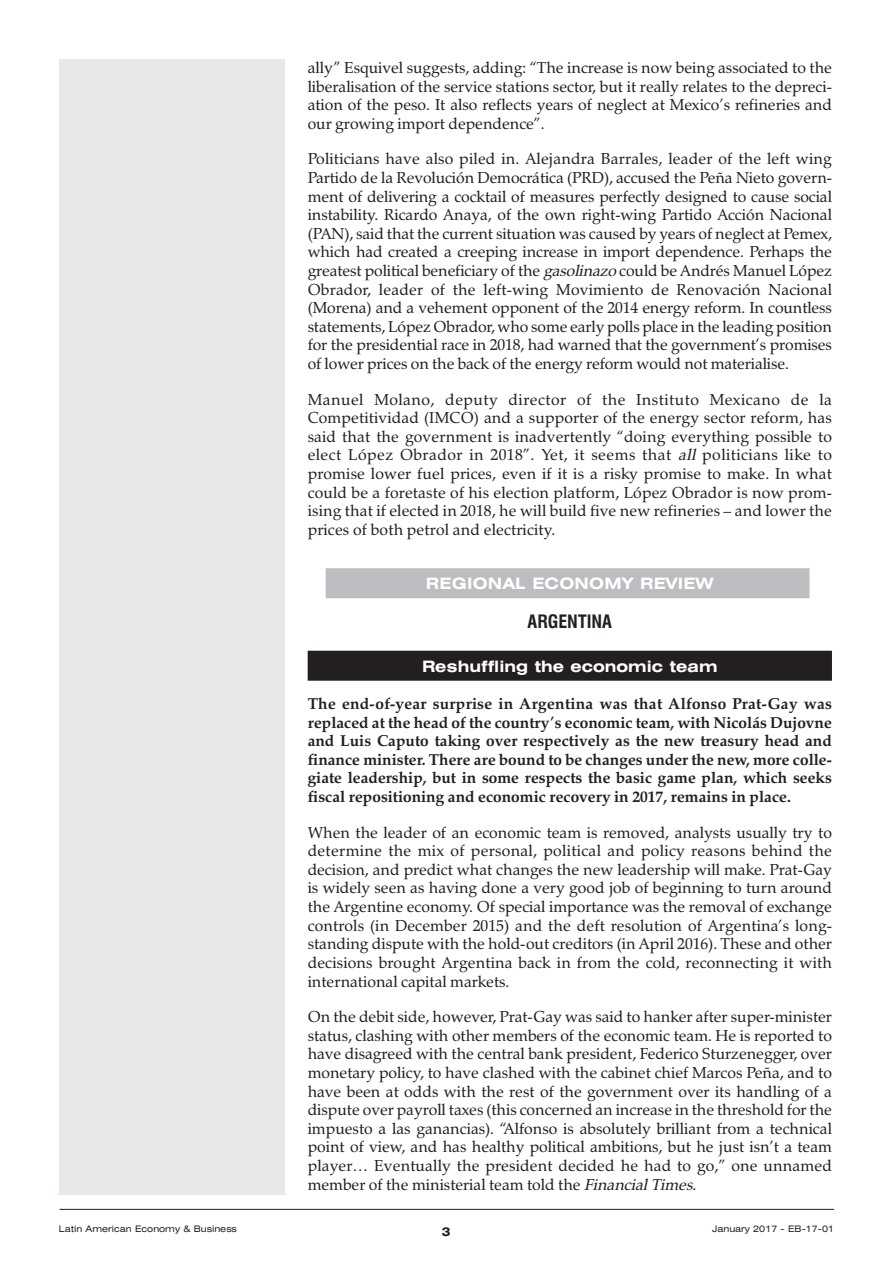
<style>
.page{position:relative;width:893px;height:1263px;background:#fff}
.page>*{position:absolute;margin:0;border:0;box-sizing:border-box;transform-origin:0 0}
.t1{font:700 condensed 18px "Swiss 721 BT";color:#231f20}
.t2{font:15.75px/18.6px "Zapf Calligraphic 801 BT";color:#231f20;text-align:justify}
.t3{font:700 15.75px/18.6px "Zapf Calligraphic 801 BT";color:#231f20;text-align:justify}
.t4{font:700 expanded 15.75px "Swiss 721 BT";color:#fff}
.t5{font:700 expanded 12px "Swiss 721 BT";color:#231f20}
.t6{font:expanded 9px "Swiss 721 BT";color:#231f20}
.s1{font-style:italic}
</style>
<div class="page">
<div style="left:326px;top:568px;width:483px;height:30px;background:#bcbdc0"></div>
<div style="left:308px;top:651px;width:524px;height:30px;background:#231f20"></div>
<div style="left:60px;top:60px;width:225px;height:1135px;background:#e7e8e9"></div>
<hr style="left:60px;top:1209px;width:774px;height:1px;background:#231f20">
<p class="t2" style="left:308px;top:58px;width:526px">ally” Esquivel suggests, adding: “The increase is now being associated to the liberalisation of the service stations sector, but it really relates to the depreci&shy;ation of the peso. It also reflects years of neglect at Mexico’s refineries and our growing import dependence”.</p>
<p class="t2" style="left:308px;top:150px;width:526px">Politicians have also piled in. Alejandra Barrales, leader of the left wing Partido de la Revolución Democrática (PRD), accused the Peña Nieto govern&shy;ment of delivering a cocktail of measures perfectly designed to cause social instability. Ricardo Anaya, of the own right-wing Partido Acción Nacional (PAN), said that the current situation was caused by years of neglect at Pemex, which had created a creeping increase in import dependence. Perhaps the greatest political beneficiary of the <span class="s1">gasolinazo</span>could be Andrés Manuel López Obrador, leader of the left-wing Movimiento de Renovación Nacional (Morena) and a vehement opponent of the 2014 energy reform. In countless statements, López Obrador, who some early polls place in the leading position for the presidential race in 2018, had warned that the government’s promises of lower prices on the back of the energy reform would not materialise.</p>
<p class="t2" style="left:308px;top:390px;width:526px">Manuel Molano, deputy director of the Instituto Mexicano de la Competitividad (IMCO) and a supporter of the energy sector reform, has said that the government is inadvertently “doing everything possible to elect López Obrador in 2018”. Yet, it seems that <span class="s1">all</span> politicians like to promise lower fuel prices, even if it is a risky promise to make. In what could be a foretaste of his election platform, López Obrador is now prom&shy;ising that if elected in 2018, he will build five new refineries – and lower the prices of both petrol and electricity.</p>
<p class="t4" style="left:426px;top:575px;width:289px">REGIONAL ECONOMY REVIEW</p>
<p class="t1" style="left:527px;top:611px;width:86px">ARGENTINA</p>
<p class="t4" style="left:422px;top:657px;width:297px">Reshuffling the economic team</p>
<p class="t3" style="left:308px;top:694px;width:526px">The end-of-year surprise in Argentina was that Alfonso Prat-Gay was replaced at the head of the country’s economic team, with Nicolás Dujovne and Luis Caputo taking over respectively as the new treasury head and finance minister. There are bound to be changes under the new, more colle&shy;giate leadership, but in some respects the basic game plan, which seeks fiscal repositioning and economic recovery in 2017, remains in place.</p>
<p class="t2" style="left:308px;top:823px;width:526px">When the leader of an economic team is removed, analysts usually try to determine the mix of personal, political and policy reasons behind the decision, and predict what changes the new leadership will make. Prat-Gay is widely seen as having done a very good job of beginning to turn around the Argentine economy. Of special importance was the removal of exchange controls (in December 2015) and the deft resolution of Argentina’s long&shy;standing dispute with the hold-out creditors (in April 2016). These and other decisions brought Argentina back in from the cold, reconnecting it with international capital markets.</p>
<p class="t2" style="left:308px;top:1007px;width:526px">On the debit side, however, Prat-Gay was said to hanker after super-minister status, clashing with other members of the economic team. He is reported to have disagreed with the central bank president, Federico Sturzenegger, over monetary policy, to have clashed with the cabinet chief Marcos Peña, and to have been at odds with the rest of the government over its handling of a dispute over payroll taxes (this concerned an increase in the threshold for the impuesto a las ganancias). “Alfonso is absolutely brilliant from a technical point of view, and has healthy political ambitions, but he just isn’t a team player… Eventually the president decided he had to go,” one unnamed member of the ministerial team told the <span class="s1">FinancialTimes</span>.</p>
<p class="t6" style="left:59px;top:1224px;width:180px">Latin American Economy &amp; Business</p>
<p class="t5" style="left:442px;top:1225px;width:10px">3</p>
<p class="t6" style="left:712px;top:1224px;width:123px">January 2017 - EB-17-01</p>
</div>
